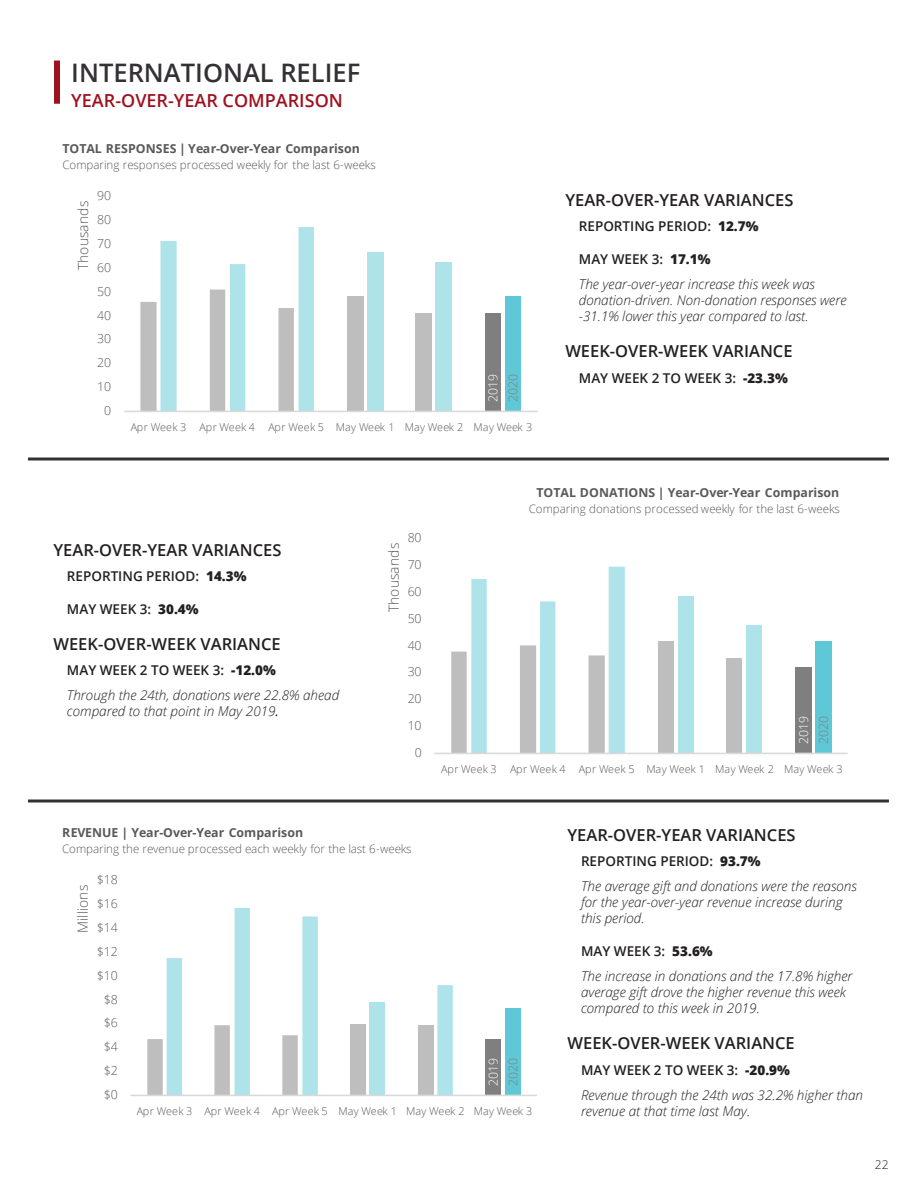
<style>
.page{position:relative;width:918px;height:1188px;background:#fff}
.page>*{position:absolute;margin:0;border:0;box-sizing:border-box;transform-origin:0 0}
.Page_Header_-_Black{font:600 25.5px "Open Sans";color:#333134}
.Blue_Text_-_Align_Le{font:600 18px "Open Sans";color:#9e1220}
.t1{font:600 16.5px "Open Sans";color:#231f20}
.t2{font:300 13.95px "Open Sans";letter-spacing:.02em;color:#595959}
.t3{font:300 13.95px "Open Sans";letter-spacing:-.005em;color:#595959}
.t4{font:italic 300 13.5px/16.2px "Open Sans";color:#231f20}
.t5{font:600 13.5px "Open Sans";color:#231f20}
.t6{font:700 12.3px "Open Sans";color:#595959}
.t7{font:300 12.3px "Open Sans";letter-spacing:-.01em;color:#595959}
.t8{font:300 12.3px/20px "Open Sans";letter-spacing:-.01em;color:#fff}
.t9{font:300 12px "Open Sans";color:#231f20}
.t10{font:300 11.55px "Open Sans";color:#595959}
.t11{font:300 10.8px "Open Sans";letter-spacing:.01em;color:#595959}
.s1{color:#7f7f7f}
.s2{font-weight:800}
.s3{font-weight:400}
</style>
<div class="page">
<div style="left:54px;top:61px;width:6px;height:43px;background:#9e1220"></div>
<hr style="left:28px;top:458px;width:861px;height:2px;background:#333134">
<hr style="left:28px;top:800px;width:861px;height:2px;background:#333134">
<div style="left:347px;top:296px;width:16px;height:115px;background:#bebebe"></div>
<div style="left:416px;top:313px;width:16px;height:98px;background:#bebebe"></div>
<div style="left:485px;top:313px;width:16px;height:98px;background:#7f7f7f"></div>
<div style="left:367px;top:252px;width:16px;height:159px;background:#aee3ea"></div>
<div style="left:436px;top:262px;width:16px;height:149px;background:#aee3ea"></div>
<div style="left:505px;top:296px;width:16px;height:115px;background:#5fc8d7"></div>
<svg style="left:140px;top:227px;width:174px;height:184px"></svg>
<hr style="left:124px;top:411px;width:414px;height:1px;background:#d9d9d9">
<div style="left:658px;top:642px;width:15px;height:111px;background:#bebebe"></div>
<div style="left:727px;top:659px;width:15px;height:94px;background:#bebebe"></div>
<div style="left:795px;top:667px;width:17px;height:86px;background:#7f7f7f"></div>
<div style="left:678px;top:596px;width:16px;height:157px;background:#aee3ea"></div>
<div style="left:747px;top:625px;width:15px;height:128px;background:#aee3ea"></div>
<div style="left:815px;top:641px;width:17px;height:112px;background:#5fc8d7"></div>
<svg style="left:451px;top:567px;width:174px;height:186px"></svg>
<hr style="left:434px;top:753px;width:414px;height:1px;background:#d9d9d9">
<div style="left:485px;top:1039px;width:16px;height:56px;background:#7f7f7f"></div>
<svg style="left:147px;top:1025px;width:20px;height:70px"></svg>
<div style="left:505px;top:1008px;width:16px;height:87px;background:#5fc8d7"></div>
<svg style="left:167px;top:908px;width:286px;height:187px"></svg>
<hr style="left:130px;top:1095px;width:407px;height:1px;background:#d9d9d9">
<p class="Page_Header_-_Black" style="left:71px;top:55px;width:290px">INTERNATIONAL RELIEF</p>
<p class="Blue_Text_-_Align_Le" style="left:71px;top:88px;width:273px">YEAR-OVER-YEAR COMPARISON</p>
<p class="t6" style="left:63px;top:140px;width:299px">TOTAL RESPONSES | Year-Over-Year Comparison</p>
<p class="t10" style="left:63px;top:157px;width:315px">Comparing responses processed weekly for the last 6-weeks</p>
<p class="t2" style="left:74px;top:270px;width:71px;rotate:-90deg">Thousands</p>
<p class="t7" style="left:97px;top:187px;width:15px">90</p>
<p class="t7" style="left:97px;top:211px;width:15px">80</p>
<p class="t7" style="left:97px;top:235px;width:15px">70</p>
<p class="t7" style="left:97px;top:259px;width:15px">60</p>
<p class="t7" style="left:97px;top:283px;width:15px">50</p>
<p class="t7" style="left:97px;top:307px;width:15px">40</p>
<p class="t7" style="left:97px;top:331px;width:15px">30</p>
<p class="t7" style="left:97px;top:354px;width:15px">20</p>
<p class="t7" style="left:97px;top:378px;width:15px">10</p>
<p class="t7" style="left:104px;top:402px;width:9px">0</p>
<p class="t8" style="left:483px;top:402px;width:29px;rotate:-90deg">2019<br><span class="s1">2020</span></p>
<p class="t11" style="left:131px;top:419px;width:403px">Apr Week 3 Apr Week 4 Apr Week 5 May Week 1 May Week 2 May Week 3</p>
<p class="t1" style="left:565px;top:189px;width:230px">YEAR-OVER-YEAR VARIANCES</p>
<p class="t5" style="left:579px;top:217px;width:181px">REPORTING PERIOD: <span class="s2">12.7%</span></p>
<p class="t5" style="left:579px;top:250px;width:133px">MAY WEEK 3: <span class="s2">17.1%</span></p>
<p class="t4" style="left:579px;top:275px;width:269px">The year-over-year increase this week was donation-driven. Non-donation responses were -31.1% lower this year compared to last.</p>
<p class="t1" style="left:565px;top:340px;width:229px">WEEK-OVER-WEEK VARIANCE</p>
<p class="t5" style="left:579px;top:368px;width:210px">MAY WEEK 2 TO WEEK 3: <span class="s2">-23.3%</span></p>
<p class="t1" style="left:53px;top:539px;width:230px">YEAR-OVER-YEAR VARIANCES</p>
<p class="t5" style="left:67px;top:567px;width:181px">REPORTING PERIOD: <span class="s2">14.3%</span></p>
<p class="t5" style="left:67px;top:600px;width:133px">MAY WEEK 3: <span class="s2">30.4%</span></p>
<p class="t1" style="left:53px;top:633px;width:229px">WEEK-OVER-WEEK VARIANCE</p>
<p class="t5" style="left:67px;top:661px;width:210px">MAY WEEK 2 TO WEEK 3: <span class="s2">-12.0%</span></p>
<p class="t4" style="left:67px;top:687px;width:274px">Through the 24th, donations were 22.8% ahead compared to that point in May 2019<span class="s3">.</span></p>
<p class="t2" style="left:384px;top:612px;width:71px;rotate:-90deg">Thousands</p>
<p class="t7" style="left:408px;top:529px;width:15px">80</p>
<p class="t7" style="left:408px;top:556px;width:15px">70</p>
<p class="t7" style="left:408px;top:583px;width:15px">60</p>
<p class="t7" style="left:408px;top:610px;width:15px">50</p>
<p class="t7" style="left:408px;top:637px;width:15px">40</p>
<p class="t7" style="left:408px;top:664px;width:15px">30</p>
<p class="t7" style="left:408px;top:690px;width:15px">20</p>
<p class="t7" style="left:408px;top:717px;width:15px">10</p>
<p class="t7" style="left:415px;top:744px;width:9px">0</p>
<p class="t6" style="left:537px;top:483px;width:304px">TOTAL DONATIONS | Year-Over-Year Comparison</p>
<p class="t10" style="left:529px;top:501px;width:312px">Comparing donations processed weekly for the last 6-weeks</p>
<p class="t8" style="left:793px;top:744px;width:29px;rotate:-90deg">2019<br><span class="s1">2020</span></p>
<p class="t11" style="left:441px;top:761px;width:403px">Apr Week 3 Apr Week 4 Apr Week 5 May Week 1 May Week 2 May Week 3</p>
<p class="t6" style="left:62px;top:824px;width:243px">REVENUE | Year-Over-Year Comparison</p>
<p class="t10" style="left:62px;top:841px;width:351px">Comparing the revenue processed each weekly for the last 6-weeks</p>
<p class="t3" style="left:73px;top:933px;width:50px;rotate:-90deg">Millions</p>
<p class="t7" style="left:97px;top:871px;width:22px">$18</p>
<p class="t7" style="left:97px;top:895px;width:22px">$16</p>
<p class="t7" style="left:97px;top:919px;width:22px">$14</p>
<p class="t7" style="left:97px;top:943px;width:22px">$12</p>
<p class="t7" style="left:97px;top:967px;width:22px">$10</p>
<p class="t7" style="left:104px;top:991px;width:15px">$8</p>
<p class="t7" style="left:104px;top:1015px;width:15px">$6</p>
<p class="t7" style="left:104px;top:1038px;width:15px">$4</p>
<p class="t7" style="left:104px;top:1062px;width:15px">$2</p>
<p class="t7" style="left:104px;top:1086px;width:15px">$0</p>
<p class="t8" style="left:483px;top:1086px;width:29px;rotate:-90deg">2019<br><span class="s1">2020</span></p>
<p class="t11" style="left:137px;top:1103px;width:397px">Apr Week 3 Apr Week 4 Apr Week 5 May Week 1 May Week 2 May Week 3</p>
<p class="t1" style="left:568px;top:823px;width:230px">YEAR-OVER-YEAR VARIANCES</p>
<p class="t5" style="left:581px;top:852px;width:181px">REPORTING PERIOD: <span class="s2">93.7%</span></p>
<p class="t4" style="left:581px;top:878px;width:277px">The average gift and donations were the reasons for the year-over-year revenue increase during this period.</p>
<p class="t5" style="left:581px;top:942px;width:133px">MAY WEEK 3: <span class="s2">53.6%</span></p>
<p class="t4" style="left:581px;top:968px;width:273px">The increase in donations and the 17.8% higher average gift drove the higher revenue this week compared to this week in 2019.</p>
<p class="t1" style="left:568px;top:1032px;width:229px">WEEK-OVER-WEEK VARIANCE</p>
<p class="t5" style="left:581px;top:1060px;width:210px">MAY WEEK 2 TO WEEK 3: <span class="s2">-20.9%</span></p>
<p class="t4" style="left:581px;top:1086px;width:284px">Revenue through the 24th was 32.2% higher than revenue at that time last May.</p>
<p class="t9" style="left:875px;top:1157px;width:15px">22</p>
</div>
